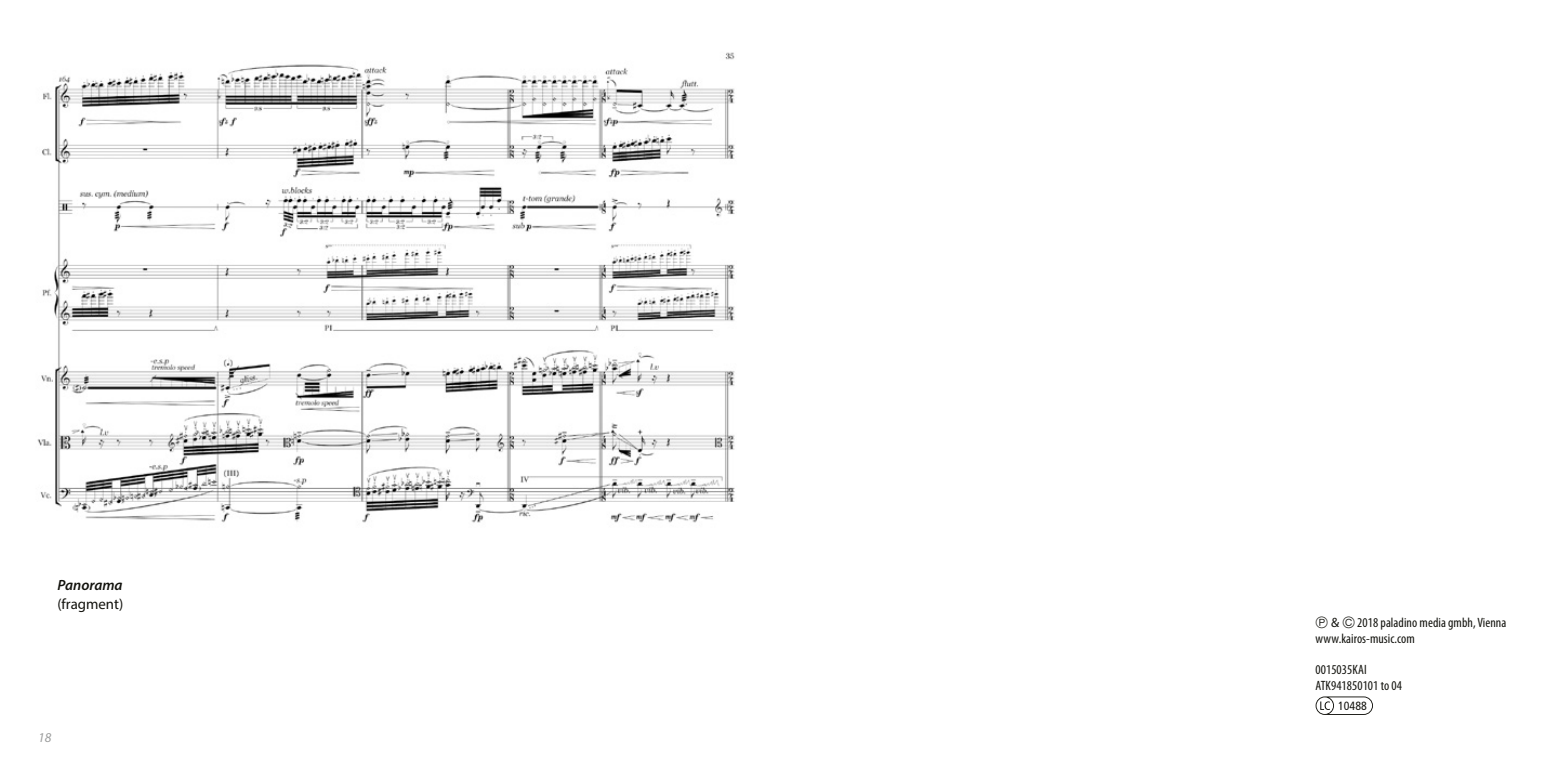
<style>
.page{position:relative;width:1544px;height:766px;background:#fff}
.page>*{position:absolute;margin:0;border:0;box-sizing:border-box;transform-origin:0 0}
.fließtext{font:14.85px/18.9px "Myriad Pro";color:#12120d}
.fließtext-2{font:condensed 13.5px "Myriad Pro";letter-spacing:.005em;color:#12120d}
.t1{font:italic 13.5px "Myriad Pro";color:#9d9e9e}
.Fließtext_deutsch{font:condensed 11.92px "Frutiger";letter-spacing:.005em;color:#12120d}
.s1{font-weight:600;font-style:italic}
.s2{font-family:"Ping Fang HK";font-weight:300;font-stretch:normal;font-size:15.75px}
.s3{font-stretch:normal}
</style>
<div class="page">
<svg style="left:1315px;top:696px;width:58px;height:18px"></svg>
<img style="left:37px;top:52px;width:698px;height:471px">
<p class="fließtext" style="left:57px;top:575px;width:67px"><span class="s1">Panorama </span>(fragment)</p>
<p class="t1" style="left:38px;top:730px;width:15px">18</p>
<p class="fließtext-2" style="left:1315px;top:615px;width:192px"><span class="s2">℗</span> <span class="s3">&amp;</span> <span class="s2">©</span> 2018 paladino media gmbh, Vienna</p>
<p class="fließtext-2" style="left:1315px;top:631px;width:101px">www.kairos-music.com</p>
<p class="fließtext-2" style="left:1315px;top:662px;width:53px">0015035KAI</p>
<p class="fließtext-2" style="left:1315px;top:678px;width:88px">ATK941850101 to 04</p>
<p class="Fließtext_deutsch" style="left:1338px;top:698px;width:30px">10488</p>
</div>
